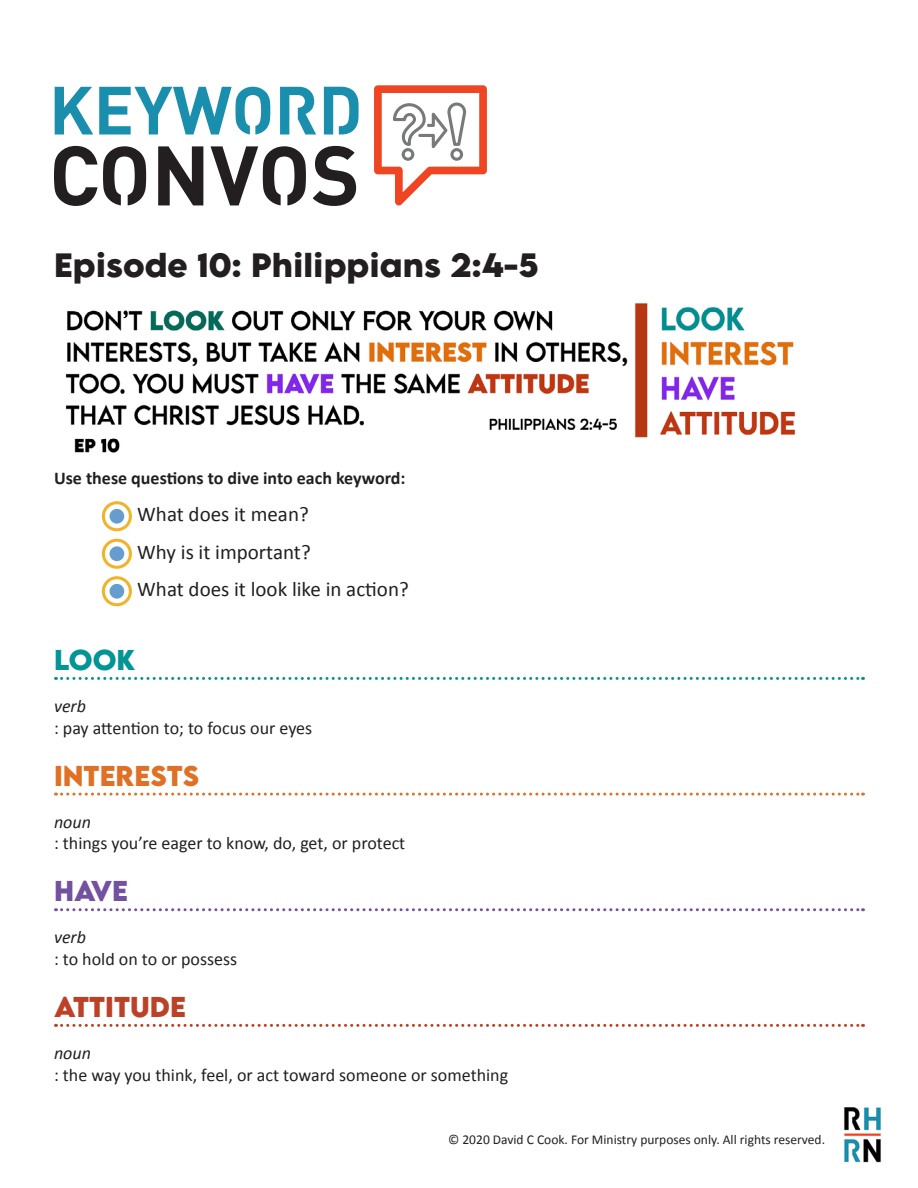
<style>
.page{position:relative;width:918px;height:1188px;background:#fff}
.page>*{position:absolute;margin:0;border:0;box-sizing:border-box;transform-origin:0 0}
.t1{font:700 30px "LEMONMILK Pro";color:#231f20}
.t2{font:700 25.5px "LEMONMILK Pro";color:#e07025}
.t3{font:700 25.5px "LEMONMILK Pro";color:#bc4126}
.t4{font:700 25.5px "LEMONMILK Pro";color:#039496}
.t5{font:700 25.5px "LEMONMILK Pro";color:#7351a1}
.t6{font:21px/37.5px "Calibri";color:#231f20}
.t7{font:18px "Calibri";color:#231f20}
.t8{font:700 18px "Calibri";color:#231f20}
.t9{font:italic 18px "Calibri";color:#231f20}
.t10{font:13.5px "Calibri";color:#231f20}
</style>
<div class="page">
<img style="left:844px;top:1107px;width:37px;height:56px">
<svg style="left:56px;top:677px;width:807px;height:3px"></svg>
<svg style="left:56px;top:793px;width:807px;height:3px"></svg>
<svg style="left:56px;top:908px;width:807px;height:3px"></svg>
<svg style="left:56px;top:1024px;width:807px;height:3px"></svg>
<img style="left:65px;top:303px;width:731px;height:150px">
<div style="left:102px;top:501px;width:30px;height:30px;border:3px solid #f2b32c;border-radius:50%"></div>
<div style="left:110px;top:509px;width:14px;height:15px;background:#669dce;border-radius:50%"></div>
<div style="left:102px;top:539px;width:30px;height:30px;border:3px solid #f2b32c;border-radius:50%"></div>
<div style="left:110px;top:546px;width:14px;height:15px;background:#669dce;border-radius:50%"></div>
<div style="left:102px;top:576px;width:30px;height:30px;border:3px solid #f2b32c;border-radius:50%"></div>
<div style="left:110px;top:584px;width:14px;height:15px;background:#669dce;border-radius:50%"></div>
<svg style="left:55px;top:87px;width:38px;height:48px"></svg>
<svg style="left:99px;top:87px;width:171px;height:48px"></svg>
<svg style="left:280px;top:87px;width:36px;height:48px"></svg>
<svg style="left:324px;top:87px;width:35px;height:48px"></svg>
<svg style="left:54px;top:146px;width:43px;height:60px"></svg>
<svg style="left:103px;top:146px;width:43px;height:59px"></svg>
<svg style="left:158px;top:146px;width:45px;height:59px"></svg>
<svg style="left:211px;top:146px;width:95px;height:59px"></svg>
<svg style="left:313px;top:146px;width:43px;height:60px"></svg>
<svg style="left:374px;top:85px;width:113px;height:120px"></svg>
<h1 class="t1" style="left:54px;top:245px;width:486px">Episode 10: Philippians 2:4-5</h1>
<p class="t8" style="left:54px;top:467px;width:353px">Use these questions to dive into each keyword:</p>
<p class="t6" style="left:137px;top:495px;width:273px">What does it mean?<br>Why is it important?<br>What does it look like in action?</p>
<h2 class="t4" style="left:54px;top:643px;width:83px">LOOK</h2>
<p class="t9" style="left:54px;top:695px;width:34px">verb</p>
<p class="t7" style="left:54px;top:717px;width:260px">: pay attention to; to focus our eyes</p>
<h2 class="t2" style="left:54px;top:758px;width:147px">INTERESTS</h2>
<p class="t9" style="left:54px;top:811px;width:38px">noun</p>
<p class="t7" style="left:54px;top:832px;width:353px">: things you’re eager to know, do, get, or protect</p>
<h2 class="t5" style="left:54px;top:874px;width:76px">HAVE</h2>
<p class="t9" style="left:54px;top:926px;width:34px">verb</p>
<p class="t7" style="left:54px;top:948px;width:185px">: to hold on to or possess</p>
<h2 class="t3" style="left:54px;top:990px;width:134px">ATTITUDE</h2>
<p class="t9" style="left:54px;top:1042px;width:38px">noun</p>
<p class="t7" style="left:54px;top:1063px;width:456px">: the way you think, feel, or act toward someone or something</p>
<p class="t10" style="left:448px;top:1131px;width:378px">© 2020 David C Cook. For Ministry purposes only. All rights reserved.</p>
</div>
